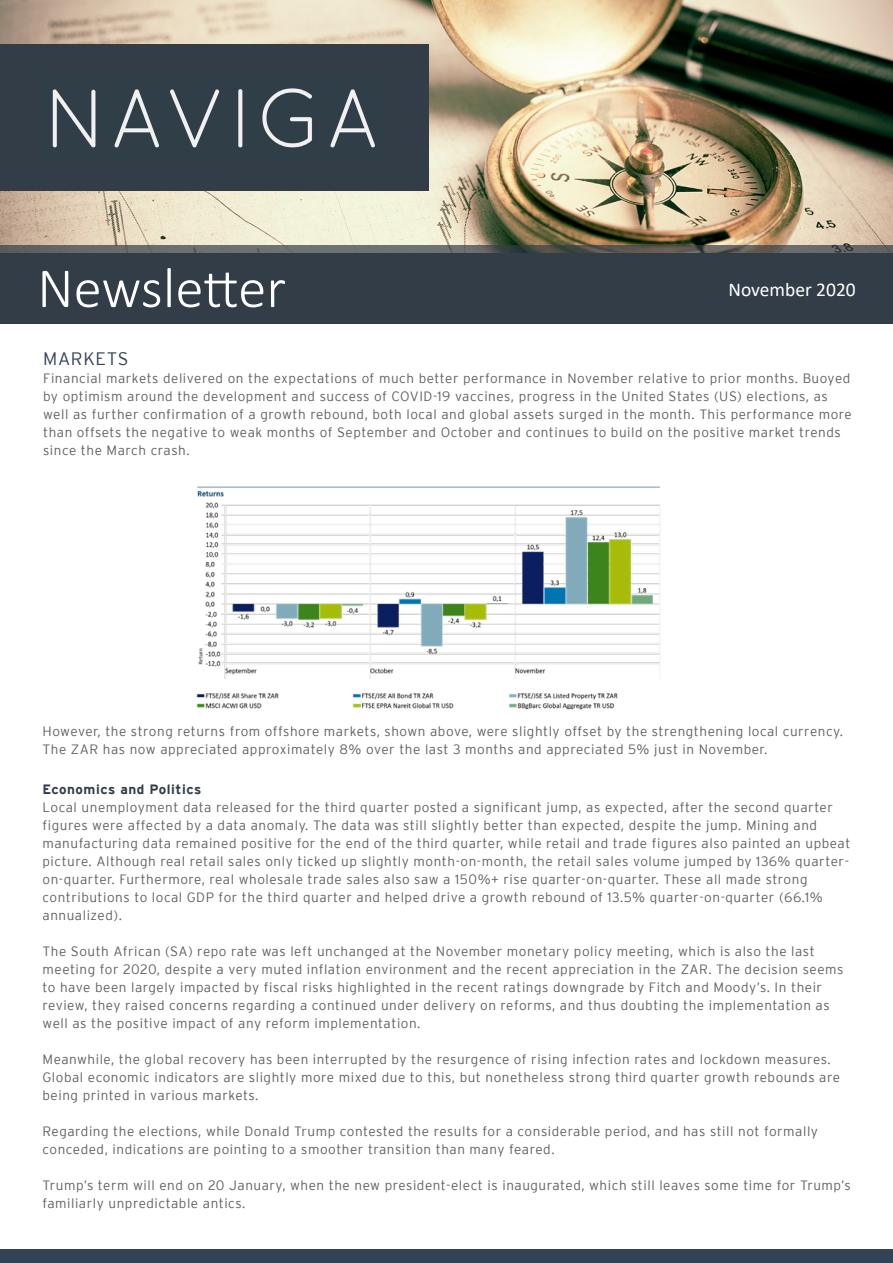
<style>
.page{position:relative;width:893px;height:1263px;background:#fff}
.page>*{position:absolute;margin:0;border:0;box-sizing:border-box;transform-origin:0 0}
.t1{font:300 57px "Calibri";color:#fff}
.t2{font:19.5px "Calibri";color:#fff}
.t3{font:300 18px "Interstate";letter-spacing:.04em;color:#344357}
.t4{font:300 13.5px/18px "Interstate";letter-spacing:.04em;color:#626161}
.t5{font:700 13.5px "Interstate";letter-spacing:.04em;color:#323d47}
</style>
<div class="page">
<img style="left:0;top:0;width:893px;height:245px">
<svg style="left:0;top:245px;width:893px;height:9px;background:#5b5f5e"></svg>
<div style="left:0;top:254px;width:893px;height:70px;background:#333d47"></div>
<div style="left:0;top:44px;width:428px;height:146px;background:#333d47"></div>
<img style="left:52px;top:88px;width:323px;height:60px">
<div style="left:0;top:1250px;width:893px;height:13px;background:#324355"></div>
<img style="left:196px;top:486px;width:465px;height:224px">
<p class="t1" style="left:37px;top:253px;width:250px">Newsletter</p>
<p class="t2" style="left:728px;top:276px;width:129px">November 2020</p>
<p class="t3" style="left:43px;top:349px;width:87px">MARKETS</p>
<p class="t4" style="left:43px;top:369px;width:810px">Financial markets delivered on the expectations of much better performance in November relative to prior months. Buoyed by optimism around the development and success of COVID-19 vaccines, progress in the United States (US) elections, as well as further confirmation of a growth rebound, both local and global assets surged in the month. This performance more than offsets the negative to weak months of September and October and continues to build on the positive market trends since the March crash.</p>
<p class="t4" style="left:43px;top:722px;width:802px">However, the strong returns from offshore markets, shown above, were slightly offset by the strengthening local currency.<br>The ZAR has now appreciated approximately 8% over the last 3 months and appreciated 5% just in November.</p>
<p class="t5" style="left:43px;top:781px;width:160px">Economics and Politics</p>
<p class="t4" style="left:43px;top:798px;width:809px">Local unemployment data released for the third quarter posted a significant jump, as expected, after the second quarter figures were affected by a data anomaly. The data was still slightly better than expected, despite the jump. Mining and manufacturing data remained positive for the end of the third quarter, while retail and trade figures also painted an upbeat picture. Although real retail sales only ticked up slightly month-on-month, the retail sales volume jumped by 136% quarter&shy;on-quarter. Furthermore, real wholesale trade sales also saw a 150%+ rise quarter-on-quarter. These all made strong contributions to local GDP for the third quarter and helped drive a growth rebound of 13.5% quarter-on-quarter (66.1% annualized).</p>
<p class="t4" style="left:43px;top:942px;width:802px">The South African (SA) repo rate was left unchanged at the November monetary policy meeting, which is also the last meeting for 2020, despite a very muted inflation environment and the recent appreciation in the ZAR. The decision seems to have been largely impacted by fiscal risks highlighted in the recent ratings downgrade by Fitch and Moody’s. In their review, they raised concerns regarding a continued under delivery on reforms, and thus doubting the implementation as well as the positive impact of any reform implementation.</p>
<p class="t4" style="left:43px;top:1050px;width:799px">Meanwhile, the global recovery has been interrupted by the resurgence of rising infection rates and lockdown measures.<br>Global economic indicators are slightly more mixed due to this, but nonetheless strong third quarter growth rebounds are being printed in various markets.</p>
<p class="t4" style="left:43px;top:1122px;width:777px">Regarding the elections, while Donald Trump contested the results for a considerable period, and has still not formally conceded, indications are pointing to a smoother transition than many feared.</p>
<p class="t4" style="left:43px;top:1176px;width:810px">Trump’s term will end on 20 January, when the new president-elect is inaugurated, which still leaves some time for Trump’s familiarly unpredictable antics.</p>
</div>
